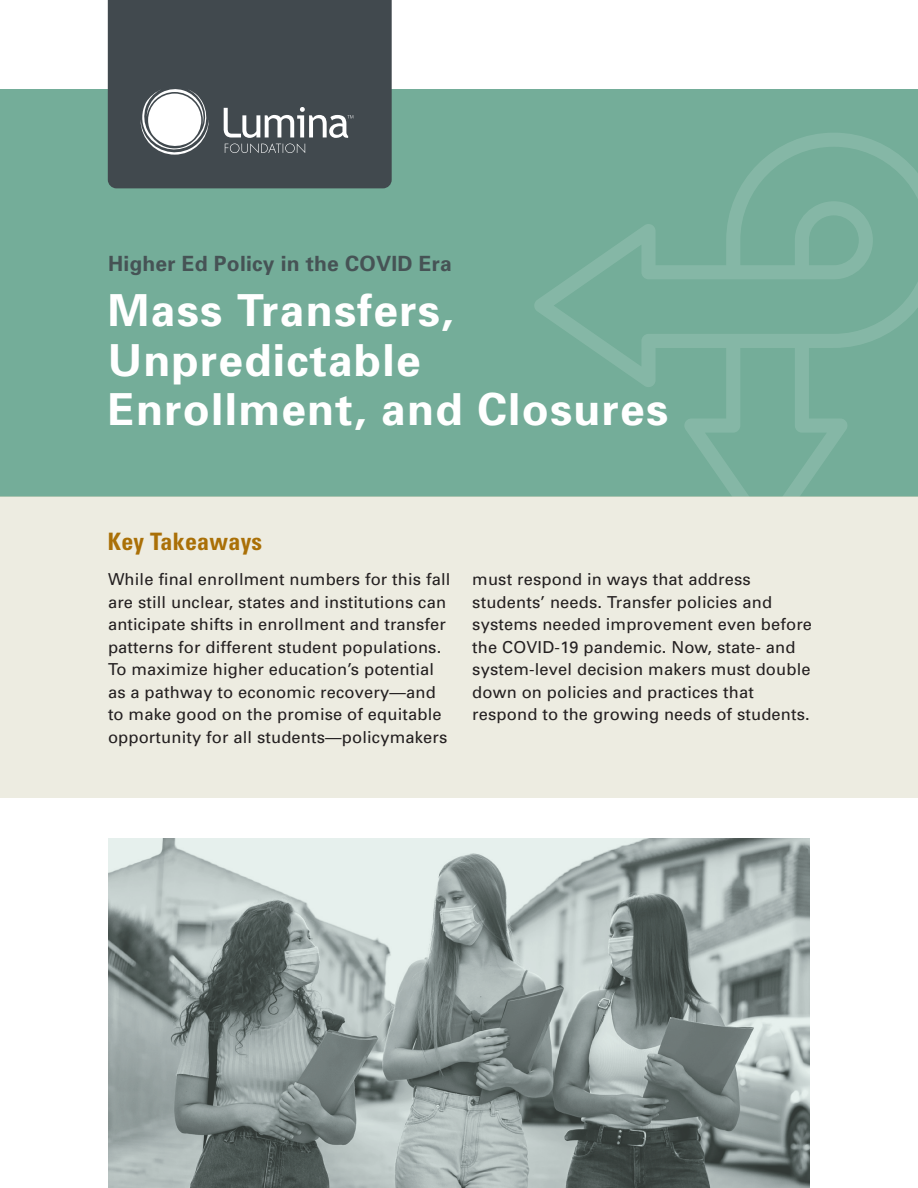
<style>
.page{position:relative;width:918px;height:1188px;background:#fff}
.page>*{position:absolute;margin:0;border:0;box-sizing:border-box;transform-origin:0 0}
.t1{font:700 44.1px/49.3px "Univers";letter-spacing:.03em;color:#fff}
.t2{font:700 condensed 24px "Univers";letter-spacing:.01em;color:#aa7007}
.t3{font:700 21px "Univers";letter-spacing:.01em;color:#41494e}
.t4{font:16.5px/22.5px "Univers";letter-spacing:.01em;color:#231f20}
</style>
<div class="page">
<div style="left:0;top:89px;width:918px;height:408px;background:#74ad99"></div>
<svg style="left:534px;top:133px;width:384px;height:364px"></svg>
<div style="left:108px;top:0;width:284px;height:188px;background:#41494e"></div>
<svg style="left:141px;top:88px;width:70px;height:69px;background:#acb0b2"></svg>
<svg style="left:224px;top:107px;width:129px;height:46px;background:#6b7175"></svg>
<svg style="left:108px;top:838px;width:702px;height:350px;background:#96a19f"></svg>
<div style="left:0;top:497px;width:918px;height:301px;background:#edece1"></div>
<p class="t3" style="left:108px;top:251px;width:345px">Higher Ed Policy in the COVID Era</p>
<p class="t1" style="left:108px;top:286px;width:347px">Mass Transfers,<br>Unpredictable</p>
<p class="t1" style="left:108px;top:385px;width:562px">Enrollment, and Closures</p>
<p class="t2" style="left:108px;top:527px;width:156px">Key Takeaways</p>
<p class="t4" style="left:108px;top:568px;width:344px">While final enrollment numbers for this fall are still unclear, states and institutions can anticipate shifts in enrollment and transfer patterns for different student populations.<br>To maximize higher education’s potential as a pathway to economic recovery—and to make good on the promise of equitable opportunity for all students—policymakers</p>
<p class="t4" style="left:472px;top:568px;width:341px">must respond in ways that address students’ needs. Transfer policies and systems needed improvement even before the COVID-19 pandemic. Now, state- and system-level decision makers must double down on policies and practices that respond to the growing needs of students.</p>
</div>
